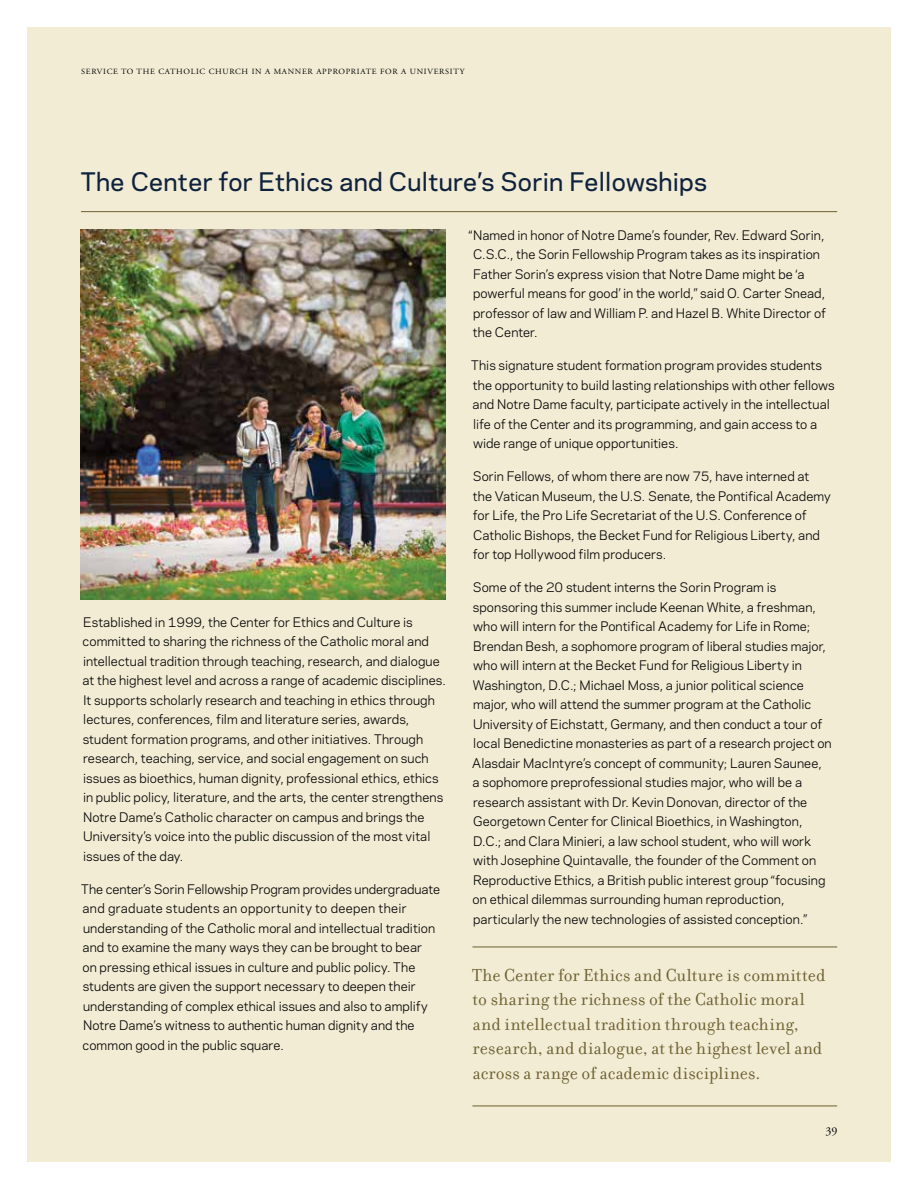
<style>
.page{position:relative;width:918px;height:1188px;background:#fff}
.page>*{position:absolute;margin:0;border:0;box-sizing:border-box;transform-origin:0 0}
.t1{font:500 24px "Galaxie Polaris";letter-spacing:.015em;color:#0f223d}
.t2{font:18.75px/24.3px "Filosofia";letter-spacing:.015em;color:#6c5f2f}
.t3{font:12.3px/19.5px "Galaxie Polaris";letter-spacing:.005em;color:#000}
.t4{font:12px "Adobe Garamond Pro";color:#000}
.t5{font:7.95px "Adobe Garamond Pro";letter-spacing:.085em;color:#000;scale:1.04 1}
</style>
<div class="page">
<div style="left:27px;top:27px;width:864px;height:1134px;background:#f2ecd5"></div>
<hr style="left:81px;top:211px;width:756px;height:1px;background:#6c5f2f">
<hr style="left:472px;top:947px;width:365px;height:1px;background:#6c5f2f">
<hr style="left:472px;top:1106px;width:365px;height:1px;background:#6c5f2f">
<img style="left:81px;top:230px;width:364px;height:370px">
<p class="t5" style="left:81px;top:67px;width:370px">SERVICE TO THE CATHOLIC CHURCH IN A MANNER APPROPRIATE FOR A UNIVERSITY</p>
<h1 class="t1" style="left:81px;top:164px;width:628px">The Center for Ethics and Culture’s Sorin Fellowships</h1>
<p class="t3" style="left:83px;top:612px;width:365px">Established in 1999, the Center for Ethics and Culture is committed to sharing the richness of the Catholic moral and intellectual tradition through teaching, research, and dialogue at the highest level and across a range of academic disciplines.<br>It supports scholarly research and teaching in ethics through lectures, conferences, film and literature series, awards, student formation programs, and other initiatives. Through research, teaching, service, and social engagement on such issues as bioethics, human dignity, professional ethics, ethics in public policy, literature, and the arts, the center strengthens Notre Dame’s Catholic character on campus and brings the University’s voice into the public discussion of the most vital issues of the day.</p>
<p class="t3" style="left:81px;top:879px;width:360px">The center’s Sorin Fellowship Program provides undergraduate and graduate students an opportunity to deepen their understanding of the Catholic moral and intellectual tradition and to examine the many ways they can be brought to bear<br>on pressing ethical issues in culture and public policy. The students are given the support necessary to deepen their understanding of complex ethical issues and also to amplify Notre Dame’s witness to authentic human dignity and the common good in the public square.</p>
<p class="t3" style="left:473px;top:225px;width:354px;text-indent:-4px">“Named in honor of Notre Dame’s founder, Rev. Edward Sorin, C.S.C., the Sorin Fellowship Program takes as its inspiration Father Sorin’s express vision that Notre Dame might be ‘a powerful means for good’ in the world,” said O. Carter Snead, professor of law and William P. and Hazel B. White Director of the Center.</p>
<p class="t3" style="left:471px;top:355px;width:365px">This signature student formation program provides students the opportunity to build lasting relationships with other fellows and Notre Dame faculty, participate actively in the intellectual life of the Center and its programming, and gain access to a wide range of unique opportunities.</p>
<p class="t3" style="left:473px;top:466px;width:360px">Sorin Fellows, of whom there are now 75, have interned at the Vatican Museum, the U.S. Senate, the Pontifical Academy for Life, the Pro Life Secretariat of the U.S. Conference of Catholic Bishops, the Becket Fund for Religious Liberty, and for top Hollywood film producers.</p>
<p class="t3" style="left:472px;top:577px;width:361px">Some of the 20 student interns the Sorin Program is sponsoring this summer include Keenan White, a freshman, who will intern for the Pontifical Academy for Life in Rome; Brendan Besh, a sophomore program of liberal studies major, who will intern at the Becket Fund for Religious Liberty in Washington, D.C.; Michael Moss, a junior political science major, who will attend the summer program at the Catholic University of Eichstatt, Germany, and then conduct a tour of local Benedictine monasteries as part of a research project on Alasdair MacIntyre’s concept of community; Lauren Saunee, a sophomore preprofessional studies major, who will be a research assistant with Dr. Kevin Donovan, director of the Georgetown Center for Clinical Bioethics, in Washington, D.C.; and Clara Minieri, a law school student, who will work with Josephine Quintavalle, the founder of the Comment on Reproductive Ethics, a British public interest group “focusing on ethical dilemmas surrounding human reproduction, particularly the new technologies of assisted conception.”</p>
<h2 class="t2" style="left:472px;top:963px;width:355px">The Center for Ethics and Culture is committed to sharing the richness of the Catholic moral and intellectual tradition through teaching, research, and dialogue, at the highest level and across a range of academic disciplines.</h2>
<p class="t4" style="left:826px;top:1124px;width:13px">39</p>
</div>
